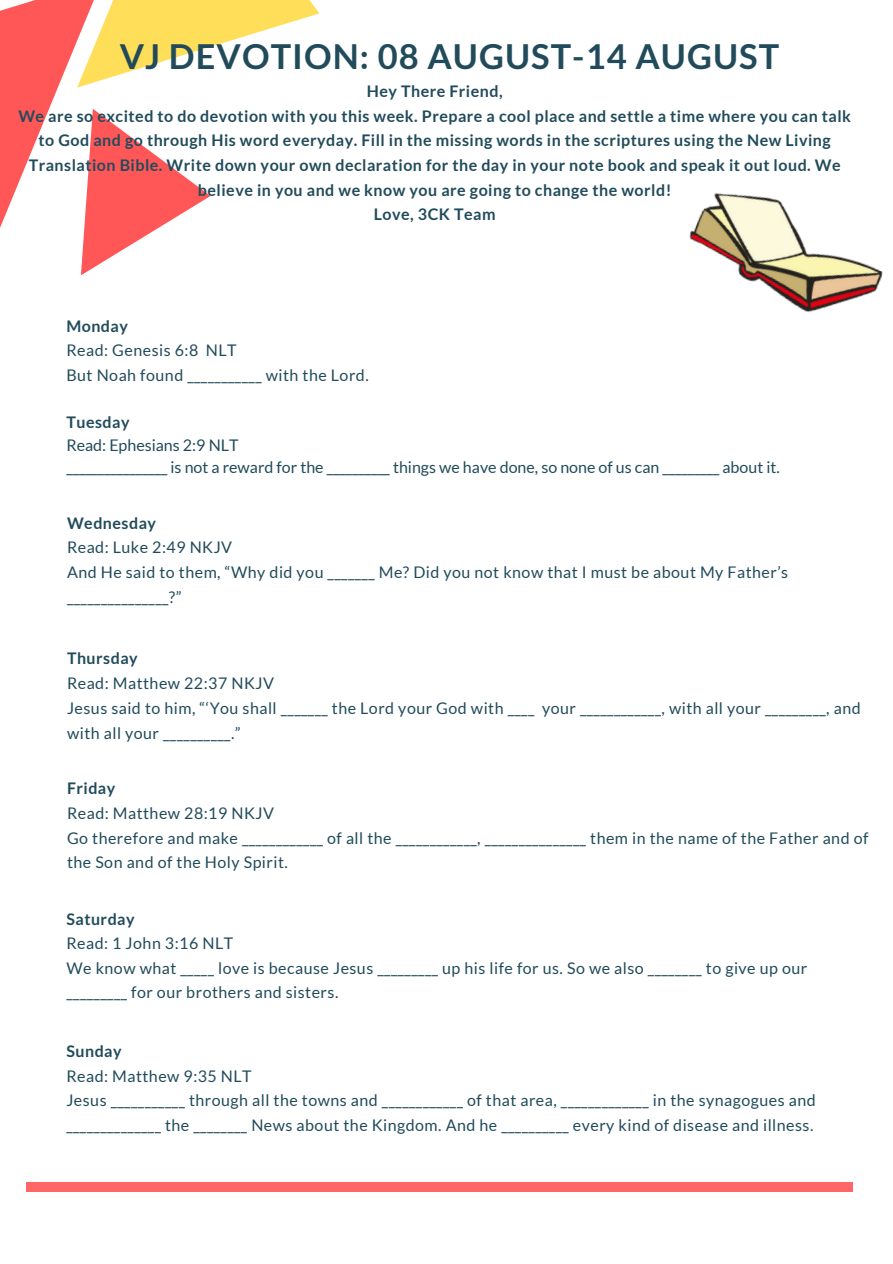
<style>
.page{position:relative;width:893px;height:1264px;background:#fff}
.page>*{position:absolute;margin:0;border:0;box-sizing:border-box;transform-origin:0 0}
.t1{font:700 34.5px "Lato";letter-spacing:.03em;color:#214b5b}
.t2{font:16.05px/24.8px "Lato";letter-spacing:.03em;color:#214b5b}
.t3{font:700 16.05px/24.6px "Lato";letter-spacing:.03em;color:#214b5b;text-align:center}
.t4{font:16.05px/21.3px "Lato";color:#214b5b}
</style>
<div class="page">
<div style="left:26px;top:1182px;width:826px;height:9px;background:#ff6767"></div>
<img style="left:689px;top:193px;width:194px;height:120px">
<svg style="left:0;top:0;width:319px;height:275px"></svg>
<h1 class="t1" style="left:120px;top:35px;width:661px">VJ DEVOTION: 08 AUGUST-14 AUGUST</h1>
<p class="t3" style="left:18px;top:78px;width:834px">Hey There Friend,<br>We are so excited to do devotion with you this week. Prepare a cool place and settle a time where you can talk to God and go through His word everyday. Fill in the missing words in the scriptures using the New Living Translation Bible. Write down your own declaration for the day in your note book and speak it out loud. We believe in you and we know you are going to change the world!<br>Love, 3CK Team</p>
<p class="t3" style="left:66px;top:313px;width:63px">Monday</p>
<p class="t2" style="left:66px;top:338px;width:304px">Read: Genesis 6:8 NLT<br>But Noah found ___________ with the Lord.</p>
<p class="t3" style="left:66px;top:409px;width:65px">Tuesday</p>
<p class="t4" style="left:66px;top:434px;width:715px">Read: Ephesians 2:9 NLT<br>________________ is not a reward for the __________ things we have done, so none of us can _________ about it.</p>
<p class="t3" style="left:67px;top:510px;width:91px">Wednesday</p>
<p class="t2" style="left:67px;top:535px;width:722px">Read: Luke 2:49 NKJV<br>And He said to them, “Why did you _______ Me? Did you not know that I must be about My Father’s _______________?”</p>
<p class="t3" style="left:67px;top:646px;width:72px">Thursday</p>
<p class="t2" style="left:67px;top:670px;width:795px">Read: Matthew 22:37 NKJV<br>Jesus said to him, “‘You shall _______ the Lord your God with ____ your ____________, with all your _________, and with all your __________.”</p>
<p class="t3" style="left:67px;top:775px;width:50px">Friday</p>
<p class="t2" style="left:67px;top:800px;width:802px">Read: Matthew 28:19 NKJV<br>Go therefore and make ____________ of all the ____________, _______________ them in the name of the Father and of the Son and of the Holy Spirit.</p>
<p class="t3" style="left:66px;top:906px;width:70px">Saturday</p>
<p class="t2" style="left:66px;top:930px;width:742px">Read: 1 John 3:16 NLT<br>We know what _____ love is because Jesus _________ up his life for us. So we also ________ to give up our _________ for our brothers and sisters.</p>
<p class="t3" style="left:66px;top:1038px;width:57px">Sunday</p>
<p class="t2" style="left:66px;top:1062px;width:750px">Read: Matthew 9:35 NLT<br>Jesus ___________ through all the towns and ____________ of that area, _____________ in the synagogues and ______________ the ________ News about the Kingdom. And he __________ every kind of disease and illness.</p>
</div>
